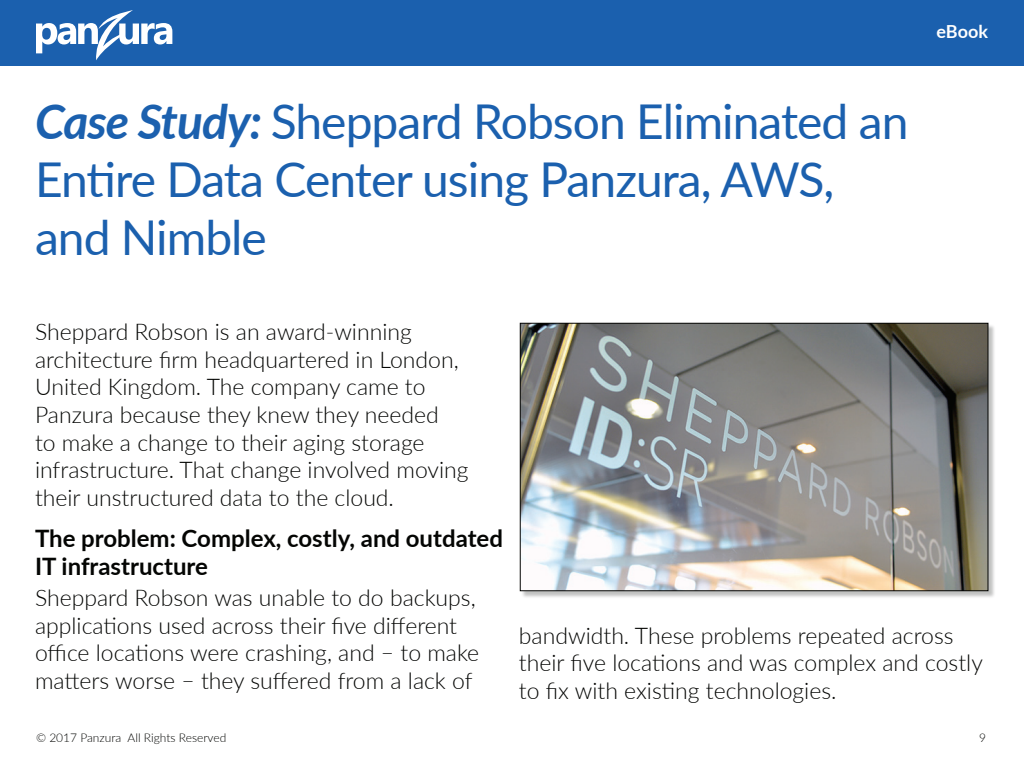
<style>
.page{position:relative;width:1024px;height:768px;background:#fff}
.page>*{position:absolute;margin:0;border:0;box-sizing:border-box;transform-origin:0 0}
.t1{font:48px/58px "Lato";letter-spacing:-.02em;color:#1b60ae}
.t2{font:700 24px/28.8px "Lato";color:#040503}
.t3{font:300 23px/27.6px "Lato";color:#040503}
.t4{font:700 18px "Lato";letter-spacing:-.005em;color:#fff}
.t5{font:300 12px "Lato";color:#040503}
.s1{font-weight:700;font-style:italic}
</style>
<div class="page">
<div style="left:0;top:0;width:1024px;height:66px;background:#1b60ae"></div>
<svg style="left:36px;top:10px;width:136px;height:50px"></svg>
<div style="left:521px;top:324px;width:475px;height:275px;background:#040503;opacity:.25"></div>
<img style="left:522px;top:325px;width:464px;height:264px">
<div style="left:520px;top:323px;width:468px;height:268px;border:1px solid #040503"></div>
<h1 class="t1" style="left:35px;top:90px;width:875px"><span class="s1">Case Study:</span> Sheppard Robson Eliminated an<br>Entire Data Center using Panzura, AWS, and Nimble</h1>
<p class="t4" style="left:937px;top:19px;width:53px">eBook</p>
<p class="t3" style="left:35px;top:317px;width:435px">Sheppard Robson is an award-winning architecture firm headquartered in London, United Kingdom. The company came to Panzura because they knew they needed<br>to make a change to their aging storage infrastructure. That change involved moving their unstructured data to the cloud.</p>
<p class="t2" style="left:35px;top:522px;width:469px">The problem: Complex, costly, and outdated<br>IT infrastructure</p>
<p class="t3" style="left:35px;top:583px;width:446px">Sheppard Robson was unable to do backups, applications used across their five different office locations were crashing, and – to make matters worse – they suffered from a lack of</p>
<p class="t3" style="left:519px;top:621px;width:465px">bandwidth. These problems repeated across their five locations and was complex and costly to fix with existing technologies.</p>
<p class="t5" style="left:36px;top:729px;width:192px">© 2017 Panzura All Rights Reserved</p>
<p class="t5" style="left:979px;top:729px;width:8px">9</p>
</div>
